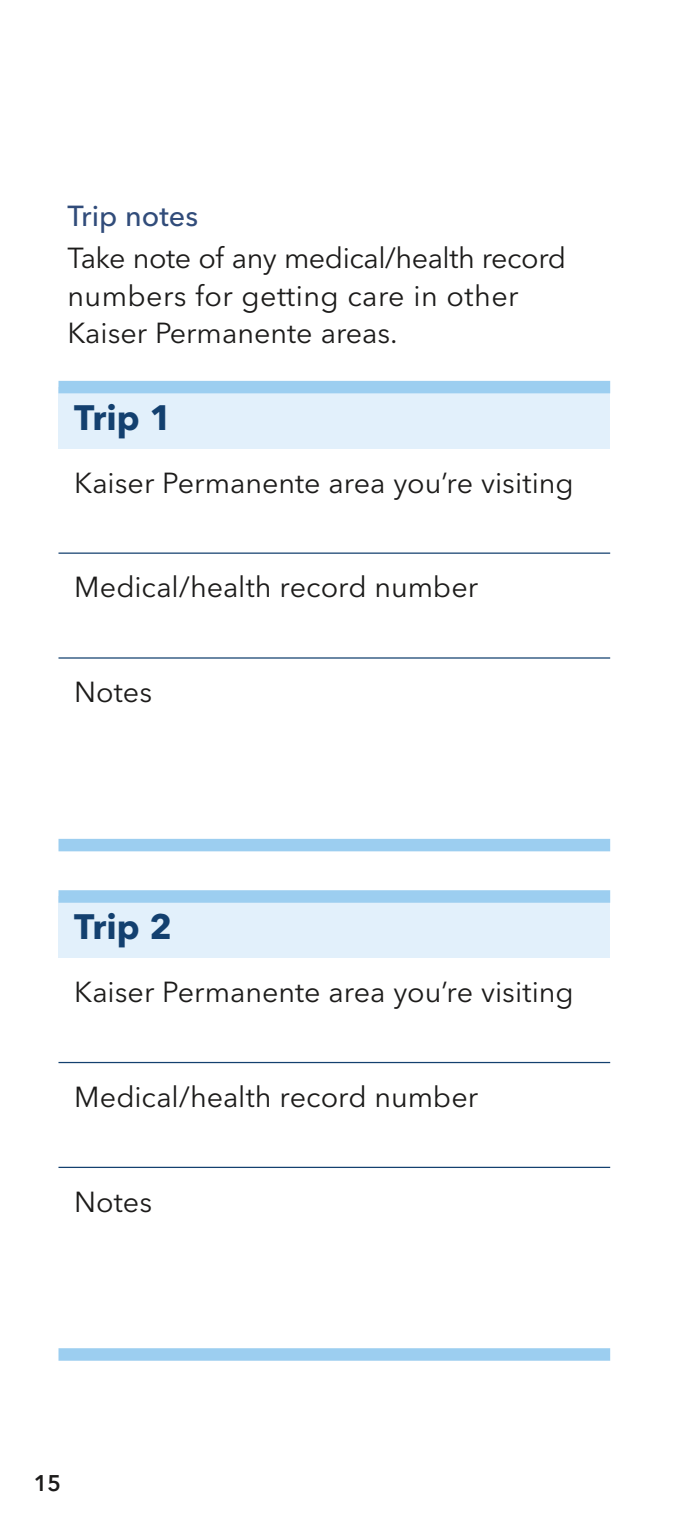
<style>
.page{position:relative;width:675px;height:1530px;background:#fff}
.page>*{position:absolute;margin:0;border:0;box-sizing:border-box;transform-origin:0 0}
.Body_text{font:700 35px "Avenir Next LT Pro";color:#13406f}
.Body_text-2{font:28.75px "Avenir Next LT Pro";letter-spacing:-.005em;color:#1c1b1a}
.Body_1_Reg_11_5_15{font:28.75px/37.5px "Avenir Next LT Pro";color:#1c1b1a}
.Body_2_Med_11_5_15{font:500 28.75px "Avenir Next LT Pro";color:#314c7a}
.t1{font:600 22.5px "Avenir Next LT Pro";color:#1c1b1a}
</style>
<div class="page">
<div style="left:58px;top:387px;width:552px;height:61px;background:#e2f0fb"></div>
<div style="left:58px;top:839px;width:552px;height:12px;background:#9ccef0"></div>
<div style="left:58px;top:381px;width:552px;height:12px;background:#9ccef0"></div>
<hr style="left:58px;top:553px;width:552px;height:1px;background:#13406f">
<hr style="left:58px;top:657px;width:552px;height:2px;background:#13406f">
<div style="left:58px;top:896px;width:552px;height:62px;background:#e2f0fb"></div>
<div style="left:58px;top:1348px;width:552px;height:13px;background:#9ccef0"></div>
<div style="left:58px;top:890px;width:552px;height:13px;background:#9ccef0"></div>
<hr style="left:58px;top:1062px;width:552px;height:1px;background:#13406f">
<hr style="left:58px;top:1167px;width:552px;height:1px;background:#13406f">
<p class="Body_2_Med_11_5_15" style="left:68px;top:199px;width:132px">Trip notes</p>
<p class="Body_1_Reg_11_5_15" style="left:68px;top:240px;width:500px">Take note of any medical/health record numbers for getting care in other<br>Kaiser Permanente areas.</p>
<p class="Body_text" style="left:74px;top:396px;width:99px">Trip 1</p>
<p class="Body_text-2" style="left:74px;top:465px;width:501px">Kaiser Permanente area you’re visiting</p>
<p class="Body_text-2" style="left:74px;top:570px;width:405px">Medical/health record number</p>
<p class="Body_text-2" style="left:74px;top:675px;width:79px">Notes</p>
<p class="Body_text" style="left:74px;top:905px;width:99px">Trip 2</p>
<p class="Body_text-2" style="left:74px;top:975px;width:501px">Kaiser Permanente area you’re visiting</p>
<p class="Body_text-2" style="left:74px;top:1080px;width:405px">Medical/health record number</p>
<p class="Body_text-2" style="left:74px;top:1184px;width:79px">Notes</p>
<p class="t1" style="left:34px;top:1469px;width:29px">15</p>
</div>
